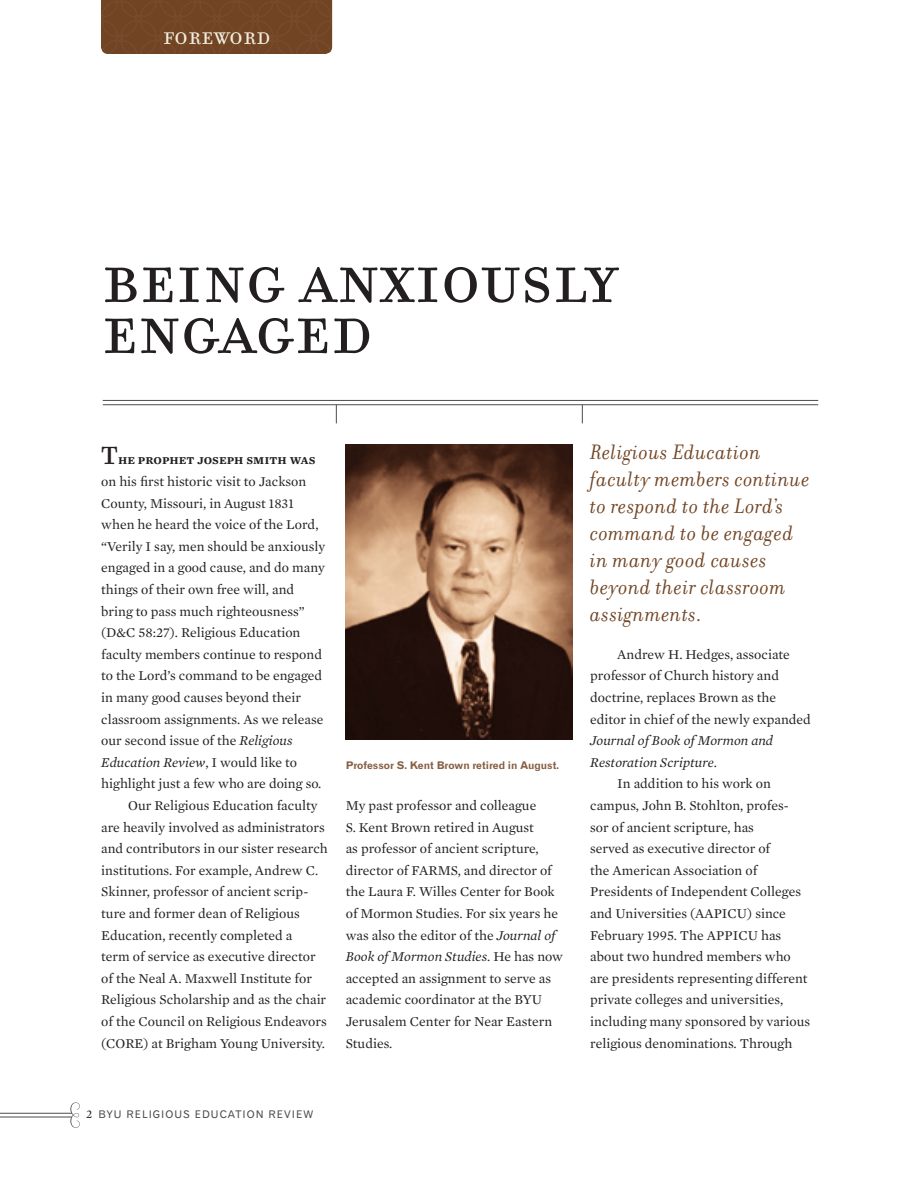
<style>
.page{position:relative;width:918px;height:1188px;background:#fff}
.page>*{position:absolute;margin:0;border:0;box-sizing:border-box;transform-origin:0 0}
.t1{font:84px "Filosofia Small Caps";color:#231f20}
.t2{font:42px "Filosofia Small Caps";color:#231f20}
.t3{font:28.5px "Filosofia Small Caps";letter-spacing:.01em;color:#f1eee1}
.t4{font:italic 22.5px/27px "Filosofia";letter-spacing:.02em;color:#714423}
.t5{font:13.8px/21.6px "Mercury Text G1";color:#231f20}
.t6{font:italic 13.8px/21.6px "Mercury Text G1";color:#231f20}
.t7{font:13.8px "Mercury Text G1 Semibold SC";color:#231f20}
.t8{font:10.5px "Gothic 720 BT Bold B";color:#875e42}
.t9{font:10.5px "Gothic 720 BT Roman B";letter-spacing:.1em;color:#4b4c4d}
.s1{font-style:italic}
.s2{font-style:normal}
.s3{font-family:"Mercury Text G1";font-size:12px;color:#231f20}
</style>
<div class="page">
<hr style="left:0;top:1117px;width:72px;height:1px;background:#4b4c4d">
<hr style="left:0;top:1113px;width:72px;height:1px;background:#4b4c4d">
<svg style="left:70px;top:1102px;width:10px;height:26px"></svg>
<svg style="left:336px;top:405px;width:1px;height:18px"></svg>
<hr style="left:103px;top:404px;width:715px;height:1px;background:#4b4c4d">
<hr style="left:103px;top:400px;width:715px;height:1px;background:#4b4c4d">
<svg style="left:582px;top:405px;width:1px;height:18px"></svg>
<svg style="left:101px;top:0;width:231px;height:54px;background:#724525"></svg>
<img style="left:346px;top:444px;width:226px;height:296px">
<h3 class="t3" style="left:163px;top:20px;width:109px">foreword</h3>
<h1 class="t1" style="left:101px;top:231px;width:518px">being anxiously</h1>
<h1 class="t1" style="left:101px;top:282px;width:273px">engaged</h1>
<h2 class="t2" style="left:101px;top:429px;width:18px">t</h2>
<p class="t7" style="left:118px;top:452px;width:199px">he prophet joseph smith was</p>
<p class="t5" style="left:101px;top:471px;width:207px">on his first historic visit to Jackson</p>
<p class="t5" style="left:101px;top:492px;width:194px">County, Missouri, in August 1831</p>
<p class="t5" style="left:101px;top:514px;width:219px">when he heard the voice of the Lord,</p>
<p class="t5" style="left:101px;top:535px;width:225px">“Verily I say, men should be anxiously</p>
<p class="t5" style="left:101px;top:557px;width:225px">engaged in a good cause, and do many</p>
<p class="t5" style="left:101px;top:579px;width:194px">things of their own free will, and</p>
<p class="t5" style="left:101px;top:600px;width:205px">bring to pass much righteousness”</p>
<p class="t5" style="left:101px;top:622px;width:201px">(D&amp;C 58:27). Religious Education</p>
<p class="t5" style="left:101px;top:643px;width:222px">faculty members continue to respond</p>
<p class="t5" style="left:101px;top:665px;width:222px">to the Lord’s command to be engaged</p>
<p class="t5" style="left:101px;top:687px;width:201px">in many good causes beyond their</p>
<p class="t5" style="left:101px;top:708px;width:224px">classroom assignments. As we release</p>
<p class="t5" style="left:101px;top:730px;width:193px">our second issue of the <span class="s1">Religious</span></p>
<p class="t6" style="left:101px;top:751px;width:198px">Education Review<span class="s2">, I would like to</span></p>
<p class="t5" style="left:101px;top:773px;width:222px">highlight just a few who are doing so.</p>
<p class="t5" style="left:128px;top:795px;width:191px">Our Religious Education faculty</p>
<p class="t5" style="left:101px;top:816px;width:225px">are heavily involved as administrators</p>
<p class="t5" style="left:101px;top:838px;width:228px">and contributors in our sister research</p>
<p class="t5" style="left:101px;top:859px;width:218px">institutions. For example, Andrew C.</p>
<p class="t5" style="left:101px;top:881px;width:209px">Skinner, professor of ancient scrip-</p>
<p class="t5" style="left:101px;top:903px;width:200px">ture and former dean of Religious</p>
<p class="t5" style="left:101px;top:924px;width:193px">Education, recently completed a</p>
<p class="t5" style="left:101px;top:946px;width:216px">term of service as executive director</p>
<p class="t5" style="left:101px;top:967px;width:212px">of the Neal A. Maxwell Institute for</p>
<p class="t5" style="left:101px;top:989px;width:227px">Religious Scholarship and as the chair</p>
<p class="t5" style="left:101px;top:1011px;width:227px">of the Council on Religious Endeavors</p>
<p class="t5" style="left:101px;top:1032px;width:225px">(CORE) at Brigham Young University.</p>
<p class="t8" style="left:346px;top:759px;width:215px">Professor S. Kent Brown retired in August.</p>
<p class="t5" style="left:346px;top:795px;width:219px">My past professor and colleague<br>S. Kent Brown retired in August<br>as professor of ancient scripture, director of FARMS, and director of the Laura F. Willes Center for Book of Mormon Studies. For six years he was also the editor of the <span class="s1">Journal of<br>Book of Mormon Studies</span>. He has now accepted an assignment to serve as academic coordinator at the BYU<br>Jerusalem Center for Near Eastern<br>Studies.</p>
<p class="t9" style="left:86px;top:1108px;width:229px"><span class="s3">2</span> BYU RELIGIOUS EDUCATION REVIEW</p>
<h3 class="t4" style="left:590px;top:439px;width:221px">Religious Education faculty members continue to respond to the Lord’s command to be engaged in many good causes beyond their classroom assignments.</h3>
<p class="t5" style="left:590px;top:643px;width:222px;text-indent:27px">Andrew H. Hedges, associate professor of Church history and doctrine, replaces Brown as the editor in chief of the newly expanded</p>
<p class="t6" style="left:590px;top:730px;width:184px">Journal of Book of Mormon and<br>Restoration Scripture<span class="s2">.</span></p>
<p class="t5" style="left:590px;top:773px;width:222px;text-indent:27px">In addition to his work on campus, John B. Stohlton, profes&shy;sor of ancient scripture, has<br>served as executive director of<br>the American Association of<br>Presidents of Independent Colleges and Universities (AAPICU) since<br>February 1995. The APPICU has about two hundred members who are presidents representing different private colleges and universities, including many sponsored by various religious denominations. Through</p>
</div>
